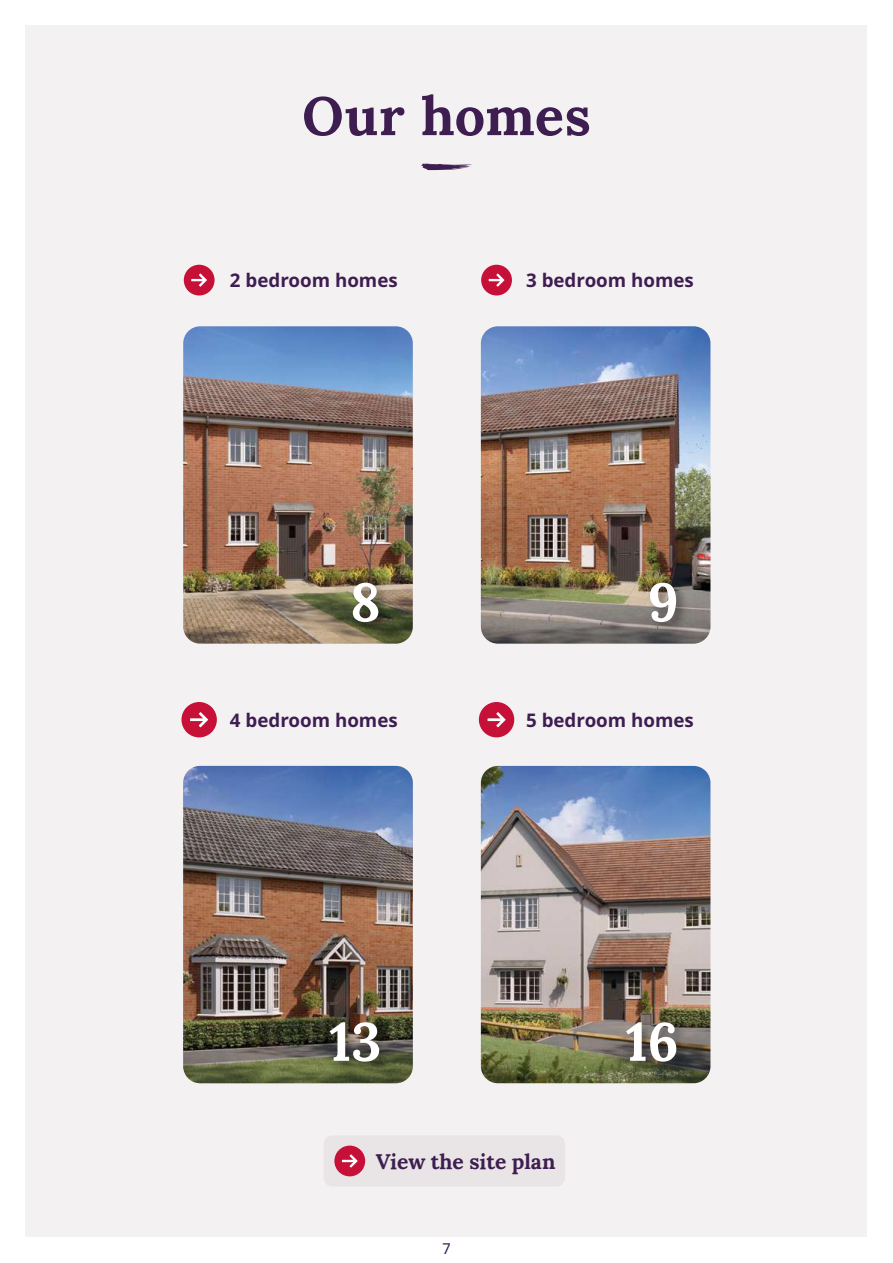
<style>
.page{position:relative;width:893px;height:1263px;background:#fff}
.page>*{position:absolute;margin:0;border:0;box-sizing:border-box;transform-origin:0 0}
.t1{font:700 54px "Lora";letter-spacing:.005em;color:#3e1e50}
.t2{font:700 53.85px "Lora";color:#fff}
.t3{font:700 21px "Lora";color:#3e1e50}
.t4{font:700 18.75px "Noto Sans";color:#3e1e50}
.t5{font:15px "Noto Sans";color:#3e1e50}
</style>
<div class="page">
<div style="left:26px;top:26px;width:841px;height:1211px;background:#f4f1f3"></div>
<img style="left:183px;top:326px;width:230px;height:318px">
<div style="left:349px;top:579px;width:42px;height:55px;background:#000;opacity:.4"></div>
<div style="left:184px;top:265px;width:31px;height:30px;background:#c61037;border-radius:50%"></div>
<svg style="left:191px;top:273px;width:16px;height:14px"></svg>
<div style="left:324px;top:1135px;width:241px;height:51px;background:#e9e4e6;border-radius:9px"></div>
<div style="left:334px;top:1145px;width:31px;height:31px;background:#c61037;border-radius:50%"></div>
<svg style="left:342px;top:1154px;width:16px;height:13px"></svg>
<svg style="left:421px;top:164px;width:51px;height:6px"></svg>
<img style="left:481px;top:326px;width:229px;height:318px">
<div style="left:481px;top:265px;width:31px;height:30px;background:#c61037;border-radius:50%"></div>
<svg style="left:489px;top:273px;width:15px;height:14px"></svg>
<div style="left:646px;top:579px;width:43px;height:55px;background:#000;opacity:.4"></div>
<img style="left:481px;top:766px;width:229px;height:317px">
<div style="left:479px;top:702px;width:35px;height:35px;background:#c61037;border-radius:50%"></div>
<svg style="left:487px;top:712px;width:19px;height:15px"></svg>
<div style="left:623px;top:1018px;width:66px;height:56px;background:#000;opacity:.4"></div>
<img style="left:183px;top:766px;width:230px;height:317px">
<div style="left:181px;top:702px;width:36px;height:35px;background:#c61037;border-radius:50%"></div>
<svg style="left:190px;top:712px;width:18px;height:15px"></svg>
<div style="left:326px;top:1018px;width:66px;height:56px;background:#000;opacity:.4"></div>
<h1 class="t1" style="left:302px;top:70px;width:290px">Our homes</h1>
<p class="t4" style="left:230px;top:267px;width:169px">2 bedroom homes</p>
<p class="t4" style="left:526px;top:267px;width:169px">3 bedroom homes</p>
<h2 class="t2" style="left:350px;top:556px;width:32px">8</h2>
<h2 class="t2" style="left:648px;top:556px;width:32px">9</h2>
<p class="t4" style="left:230px;top:706px;width:169px">4 bedroom homes</p>
<p class="t4" style="left:526px;top:706px;width:169px">5 bedroom homes</p>
<h2 class="t2" style="left:329px;top:996px;width:53px">13</h2>
<h2 class="t2" style="left:626px;top:996px;width:54px">16</h2>
<p class="t3" style="left:376px;top:1144px;width:181px">View the site plan</p>
<p class="t5" style="left:443px;top:1237px;width:9px">7</p>
</div>
